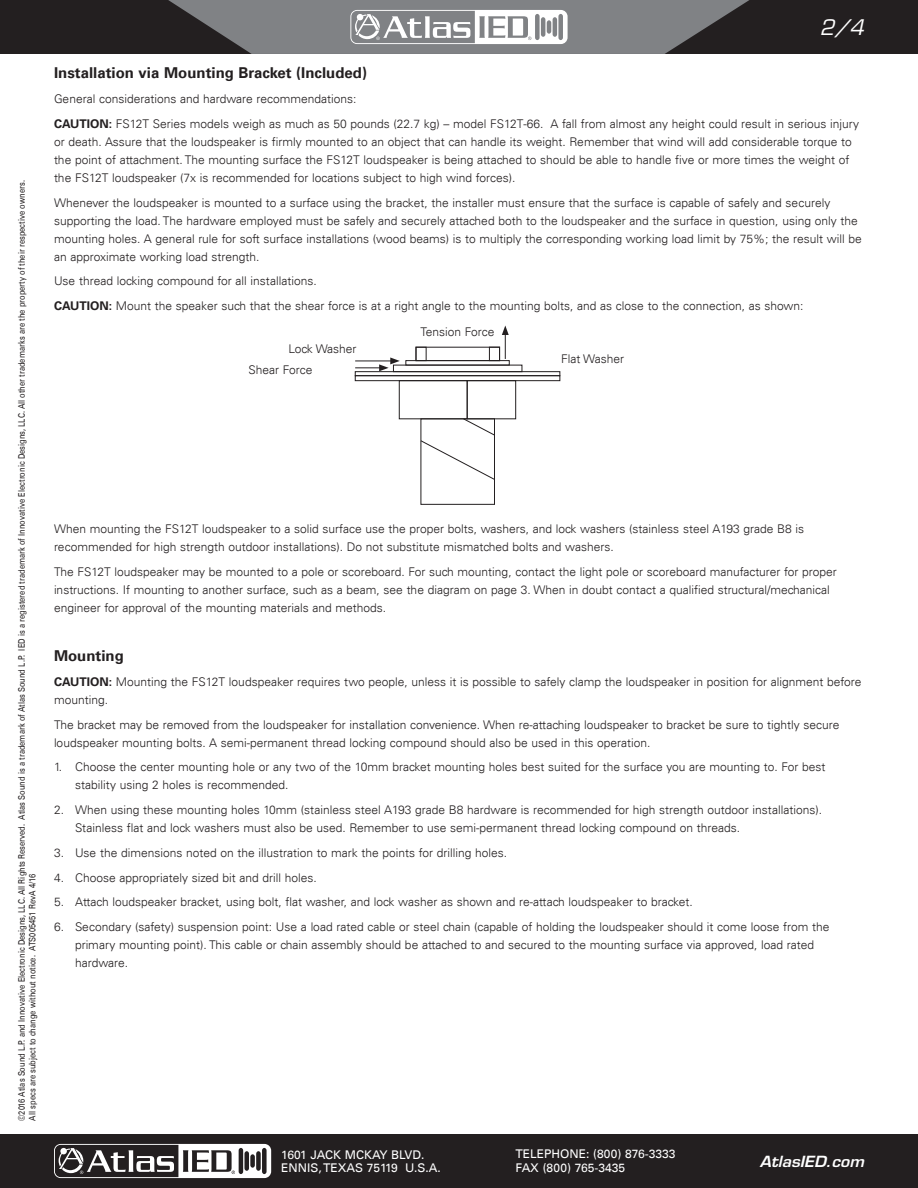
<style>
.page{position:relative;width:918px;height:1188px;background:#fff}
.page>*{position:absolute;margin:0;border:0;box-sizing:border-box;transform-origin:0 0}
.t1{font:italic 21px "Eurostile LT Std";color:#fff}
.t2{font:700 15px "Univers LT";color:#231f20}
.t3{font:italic 600 15px "Eurostile LT Std";color:#fff;scale:1.05 1}
.t4{font:300 12px/18px "Univers LT";color:#231f20}
.t5{font:12px/13.5px "Univers LT";color:#fff}
.t6{font:9px/10.8px "Univers LT";color:#231f20;scale:.83 1}
.s1{font-weight:700}
</style>
<div class="page">
<div style="left:0;top:0;width:918px;height:54px;background:#231f20"></div>
<div style="left:0;top:1134px;width:918px;height:54px;background:#231f20"></div>
<svg style="left:168px;top:0;width:581px;height:54px;background:#808184"></svg>
<svg style="left:54px;top:1144px;width:217px;height:34px"></svg>
<div style="left:405px;top:360px;width:105px;height:6px;border:1px solid #231f20"></div>
<div style="left:393px;top:365px;width:129px;height:7px;border:1px solid #231f20"></div>
<div style="left:355px;top:371px;width:205px;height:5px;border:1px solid #231f20"></div>
<div style="left:355px;top:375px;width:205px;height:6px;border:1px solid #231f20"></div>
<div style="left:399px;top:380px;width:69px;height:39px;border:1px solid #231f20"></div>
<div style="left:467px;top:380px;width:49px;height:39px;border:1px solid #231f20"></div>
<div style="left:420px;top:418px;width:75px;height:87px;border:1px solid #231f20"></div>
<div style="left:415px;top:347px;width:12px;height:14px;border:1px solid #231f20"></div>
<div style="left:489px;top:347px;width:11px;height:14px;border:1px solid #231f20"></div>
<svg style="left:420px;top:417px;width:76px;height:64px"></svg>
<svg style="left:355px;top:357px;width:45px;height:14px"></svg>
<svg style="left:502px;top:326px;width:7px;height:33px"></svg>
<p class="t6" style="left:16px;top:1120px;width:1134px;rotate:-90deg">©2016 Atlas Sound L.P. and Innovative Electronic Designs, LLC. All Rights Reserved. Atlas Sound is a trademark of Atlas Sound L.P. IED is a registered trademark of Innovative Electronic Designs, LLC. All other trademarks are the property of their respective owners.<br>All specs are subject to change without notice. ATS005451 RevA 4/16</p>
<h1 class="t1" style="left:820px;top:15px;width:46px">2/4</h1>
<p class="t2" style="left:54px;top:64px;width:315px">Installation via Mounting Bracket (Included)</p>
<p class="t4" style="left:54px;top:86px;width:807px;line-height:24.8px">General considerations and hardware recommendations:<br><span class="s1">CAUTION:</span> FS12T Series models weigh as much as 50 pounds (22.7 kg) – model FS12T-66. A fall from almost any height could result in serious injury</p>
<p class="t4" style="left:54px;top:133px;width:799px">or death. Assure that the loudspeaker is firmly mounted to an object that can handle its weight. Remember that wind will add considerable torque to the point of attachment. The mounting surface the FS12T loudspeaker is being attached to should be able to handle five or more times the weight of the FS12T loudspeaker (7x is recommended for locations subject to high wind forces).</p>
<p class="t4" style="left:54px;top:193px;width:809px">Whenever the loudspeaker is mounted to a surface using the bracket, the installer must ensure that the surface is capable of safely and securely supporting the load. The hardware employed must be safely and securely attached both to the loudspeaker and the surface in question, using only the mounting holes. A general rule for soft surface installations (wood beams) is to multiply the corresponding working load limit by 75%; the result will be an approximate working load strength.</p>
<p class="t4" style="left:54px;top:269px;width:751px;line-height:24.8px">Use thread locking compound for all installations.<br><span class="s1">CAUTION:</span> Mount the speaker such that the shear force is at a right angle to the mounting bolts, and as close to the connection, as shown:</p>
<p class="t4" style="left:421px;top:323px;width:75px">Tension Force</p>
<p class="t4" style="left:249px;top:339px;width:110px;line-height:20.4px;text-indent:40px">Lock Washer<br>Shear Force</p>
<p class="t4" style="left:561px;top:350px;width:64px">Flat Washer</p>
<p class="t4" style="left:54px;top:520px;width:752px">When mounting the FS12T loudspeaker to a solid surface use the proper bolts, washers, and lock washers (stainless steel A193 grade B8 is recommended for high strength outdoor installations). Do not substitute mismatched bolts and washers.</p>
<p class="t4" style="left:54px;top:562px;width:784px">The FS12T loudspeaker may be mounted to a pole or scoreboard. For such mounting, contact the light pole or scoreboard manufacturer for proper instructions. If mounting to another surface, such as a beam, see the diagram on page 3. When in doubt contact a qualified structural/mechanical engineer for approval of the mounting materials and methods.</p>
<p class="t2" style="left:54px;top:647px;width:71px">Mounting</p>
<p class="t4" style="left:54px;top:673px;width:809px"><span class="s1">CAUTION:</span> Mounting the FS12T loudspeaker requires two people, unless it is possible to safely clamp the loudspeaker in position for alignment before mounting.</p>
<p class="t4" style="left:54px;top:715px;width:787px">The bracket may be removed from the loudspeaker for installation convenience. When re-attaching loudspeaker to bracket be sure to tightly secure loudspeaker mounting bolts. A semi-permanent thread locking compound should also be used in this operation.</p>
<p class="t4" style="left:75px;top:758px;width:752px;text-indent:-21px">1. Choose the center mounting hole or any two of the 10mm bracket mounting holes best suited for the surface you are mounting to. For best stability using 2 holes is recommended.</p>
<p class="t4" style="left:75px;top:801px;width:749px;text-indent:-21px">2. When using these mounting holes 10mm (stainless steel A193 grade B8 hardware is recommended for high strength outdoor installations).<br>Stainless flat and lock washers must also be used. Remember to use semi-permanent thread locking compound on threads.</p>
<p class="t4" style="left:54px;top:844px;width:455px">3. Use the dimensions noted on the illustration to mark the points for drilling holes.</p>
<p class="t4" style="left:54px;top:868px;width:264px">4. Choose appropriately sized bit and drill holes.</p>
<p class="t4" style="left:54px;top:893px;width:640px">5. Attach loudspeaker bracket, using bolt, flat washer, and lock washer as shown and re-attach loudspeaker to bracket.</p>
<p class="t4" style="left:75px;top:918px;width:756px;text-indent:-21px">6. Secondary (safety) suspension point: Use a load rated cable or steel chain (capable of holding the loudspeaker should it come loose from the primary mounting point). This cable or chain assembly should be attached to and secured to the mounting surface via approved, load rated hardware.</p>
<p class="t5" style="left:281px;top:1148px;width:161px">1601 JACK MCKAY BLVD.<br>ENNIS, TEXAS 75119 U.S.A.</p>
<p class="t5" style="left:515px;top:1147px;width:162px">TELEPHONE: (800) 876-3333<br>FAX (800) 765-3435</p>
<p class="t3" style="left:760px;top:1152px;width:101px">AtlasIED.com</p>
</div>
